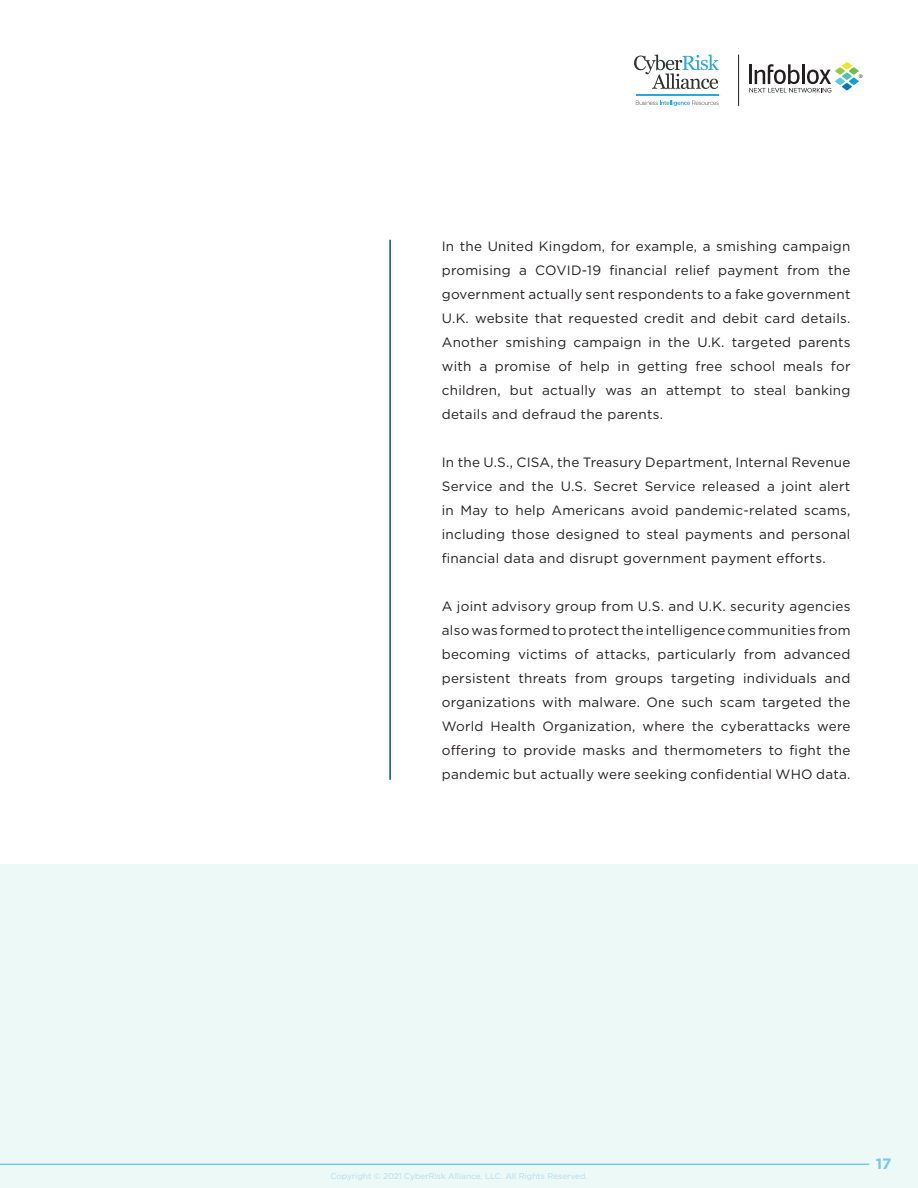
<style>
.page{position:relative;width:918px;height:1188px;background:#fff}
.page>*{position:absolute;margin:0;border:0;box-sizing:border-box;transform-origin:0 0}
.t1{font:700 15px "Gotham";color:#7bc5e8}
.BodyCopy{font:13.5px/24px "Gotham";letter-spacing:.02em;color:#231f20;text-align:justify}
.t2{font:8.25px "Gotham";color:#b0dcf1}
</style>
<div class="page">
<svg style="left:749px;top:62px;width:114px;height:31px"></svg>
<svg style="left:634px;top:55px;width:85px;height:34px"></svg>
<svg style="left:636px;top:101px;width:83px;height:5px"></svg>
<hr style="left:636px;top:94px;width:83px;height:2px;background:#2ba8d7">
<hr style="left:738px;top:55px;width:1px;height:51px;background:#231f20">
<div style="left:0;top:864px;width:918px;height:324px;background:#edf9f7"></div>
<hr style="left:0;top:1164px;width:869px;height:1px;background:#7bc5e8">
<hr style="left:389px;top:240px;width:2px;height:540px;background:#06507f">
<p class="BodyCopy" style="left:442px;top:233px;width:410px">In the United Kingdom, for example, a smishing campaign promising a COVID-19 financial relief payment from the government actually sent respondents to a fake government U.K. website that requested credit and debit card details.<br>Another smishing campaign in the U.K. targeted parents with a promise of help in getting free school meals for children, but actually was an attempt to steal banking details and defraud the parents.</p>
<p class="BodyCopy" style="left:442px;top:449px;width:410px">In the U.S., CISA, the Treasury Department, Internal Revenue Service and the U.S. Secret Service released a joint alert in May to help Americans avoid pandemic-related scams, including those designed to steal payments and personal financial data and disrupt government payment efforts.</p>
<p class="BodyCopy" style="left:442px;top:593px;width:410px">A joint advisory group from U.S. and U.K. security agencies also was formed to protect the intelligence communities from becoming victims of attacks, particularly from advanced persistent threats from groups targeting individuals and organizations with malware. One such scam targeted the World Health Organization, where the cyberattacks were offering to provide masks and thermometers to fight the pandemic but actually were seeking confidential WHO data.</p>
<p class="t2" style="left:330px;top:1170px;width:259px">Copyright © 2021 CyberRisk Alliance, LLC. All Rights Reserved.</p>
<p class="t1" style="left:876px;top:1153px;width:17px">17</p>
</div>
